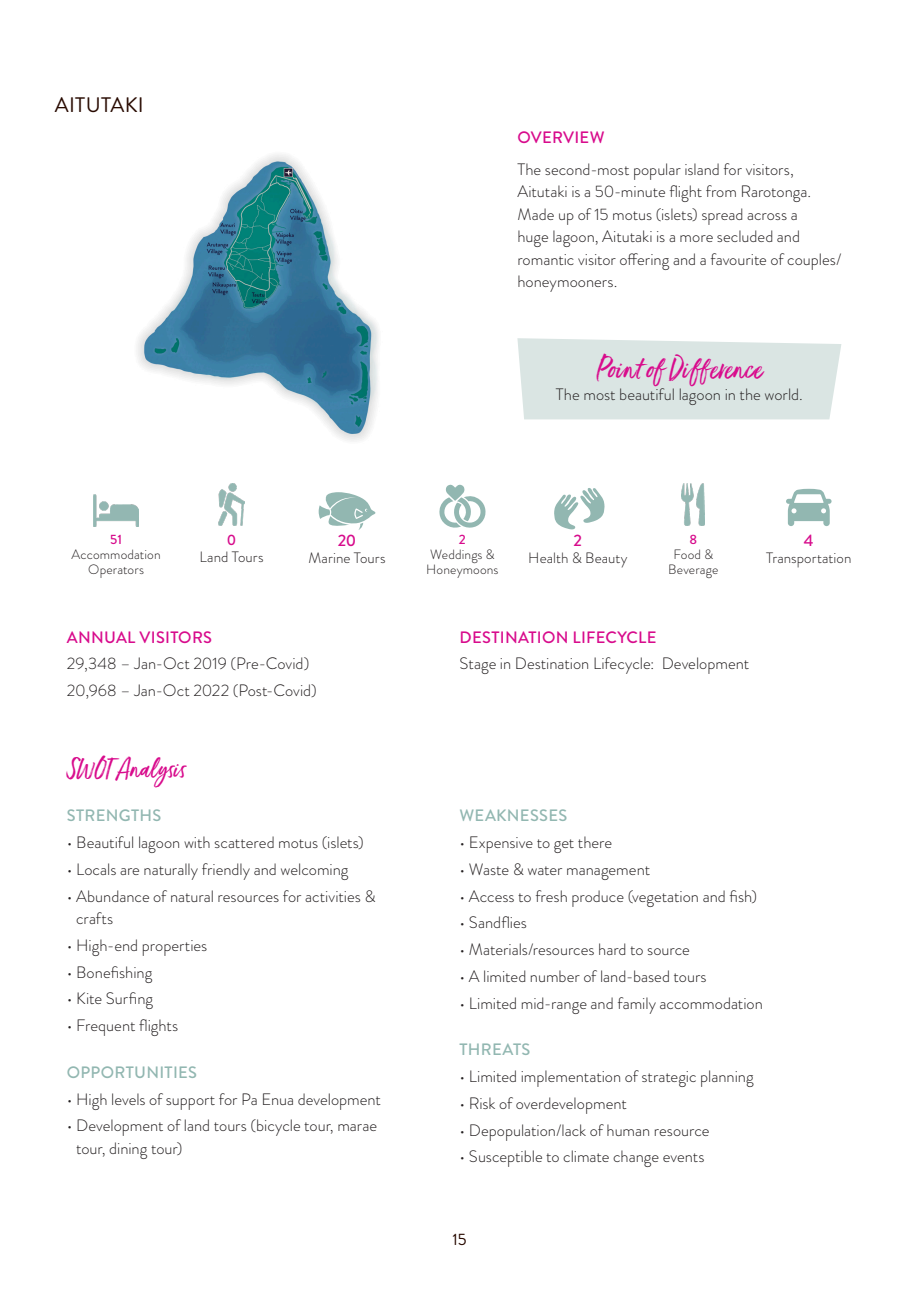
<style>
.page{position:relative;width:919px;height:1289px;background:#fff}
.page>*{position:absolute;margin:0;border:0;box-sizing:border-box;transform-origin:0 0}
.t1{font:27px "Ernestand Emily Slanted";letter-spacing:.015em;color:#d80b8c}
.Figure_title{font:24px "Ernestand Emily Slanted";color:#d80b8c}
.Header_2{font:21px "Brandon Grotesque";letter-spacing:.015em;color:#280a00}
.Body_text_bullet_lis{font:300 16.5px/22.5px "Brandon Grotesque";color:#231f20}
.Body_text{font:300 16.5px/22.5px "Brandon Grotesque";color:#231f20}
.Figure_title-2{font:500 16.5px "Brandon Grotesque";letter-spacing:.015em;color:#d80b8c}
.Teal_Caps_Subhead{font:500 16.5px "Brandon Grotesque";letter-spacing:.02em;color:#92b7b1}
.Figure_label{font:500 16.5px "Brandon Grotesque";letter-spacing:.02em;color:#92b7b1}
.Body_text-2{font:500 16.5px "Brandon Grotesque";color:#d70c8c}
.t2{font:16.5px "Brandon Grotesque";color:#280a00}
.Body_text-3{font:300 15px "Brandon Grotesque";letter-spacing:.005em;color:#231f20}
.Body_text-4{font:500 15px "Brandon Grotesque";color:#d70c8c}
.Body_text-5{font:300 13.5px/15px "Brandon Grotesque";letter-spacing:.01em;color:#231f20;text-align:center}
.Body_text-6{font:500 13.5px "Brandon Grotesque";color:#d70c8c}
.s1{font-weight:500;color:#d70c8c}
</style>
<div class="page">
<img style="left:93px;top:494px;width:46px;height:32px">
<img style="left:218px;top:484px;width:27px;height:41px">
<img style="left:681px;top:484px;width:23px;height:41px">
<img style="left:137px;top:154px;width:242px;height:287px">
<svg style="left:517px;top:338px;width:324px;height:81px"></svg>
<svg style="left:439px;top:484px;width:47px;height:44px"></svg>
<svg style="left:786px;top:489px;width:45px;height:37px"></svg>
<svg style="left:318px;top:492px;width:57px;height:38px"></svg>
<svg style="left:554px;top:488px;width:50px;height:41px"></svg>
<p class="Header_2" style="left:55px;top:91px;width:90px">AITUTAKI</p>
<p class="Figure_title-2" style="left:517px;top:126px;width:89px">OVERVIEW</p>
<p class="Body_text" style="left:517px;top:158px;width:325px">The second-most popular island for visitors, Aitutaki is a 50-minute flight from Rarotonga.<br>Made up of 15 motus (islets) spread across a<br>huge lagoon, Aitutaki is a more secluded and romantic visitor offering and a favourite of couples/ honeymooners.</p>
<p class="t1" style="left:596px;top:352px;width:167px">Point of Difference</p>
<p class="Body_text" style="left:556px;top:383px;width:248px">The most beautiful lagoon in the world.</p>
<p class="Body_text-5" style="left:71px;top:532px;width:91px"><span class="s1">51<br></span>Accommodation<br>Operators</p>
<p class="Body_text-4" style="left:227px;top:529px;width:11px">0</p>
<p class="Body_text-3" style="left:199px;top:546px;width:65px">Land Tours</p>
<p class="Body_text-2" style="left:337px;top:529px;width:20px">20</p>
<p class="Body_text-3" style="left:308px;top:547px;width:79px">Marine Tours</p>
<p class="Figure_title-2" style="left:67px;top:625px;width:147px">ANNUAL VISITORS</p>
<p class="Body_text_bullet_lis" style="left:67px;top:652px;width:244px">29,348 – Jan-Oct 2019 (Pre-Covid)</p>
<p class="Body_text_bullet_lis" style="left:67px;top:679px;width:252px">20,968 – Jan-Oct 2022 (Post-Covid)</p>
<p class="Figure_title" style="left:67px;top:753px;width:120px">SWOT Analysis</p>
<p class="Teal_Caps_Subhead" style="left:67px;top:804px;width:96px">STRENGTHS</p>
<p class="Body_text_bullet_lis" style="left:67px;top:831px;width:298px">• Beautiful lagoon with scattered motus (islets)</p>
<p class="Body_text_bullet_lis" style="left:67px;top:857px;width:283px">• Locals are naturally friendly and welcoming</p>
<p class="Body_text_bullet_lis" style="left:76px;top:884px;width:301px;text-indent:-9px">• Abundance of natural resources for activities &amp; crafts</p>
<p class="Body_text_bullet_lis" style="left:67px;top:933px;width:142px">• High-end properties</p>
<p class="Body_text_bullet_lis" style="left:67px;top:960px;width:87px">• Bonefishing</p>
<p class="Body_text_bullet_lis" style="left:67px;top:987px;width:88px">• Kite Surfing</p>
<p class="Body_text_bullet_lis" style="left:67px;top:1014px;width:113px">• Frequent flights</p>
<p class="Teal_Caps_Subhead" style="left:67px;top:1060px;width:132px">OPPORTUNITIES</p>
<p class="Body_text_bullet_lis" style="left:67px;top:1087px;width:316px">• High levels of support for Pa Enua development</p>
<p class="Body_text_bullet_lis" style="left:76px;top:1114px;width:302px;text-indent:-9px">• Development of land tours (bicycle tour, marae tour, dining tour)</p>
<p class="Body_text-6" style="left:459px;top:530px;width:8px">2</p>
<p class="Body_text-5" style="left:426px;top:547px;width:74px;text-align:left">Weddings &amp;<br>Honeymoons</p>
<p class="Body_text-2" style="left:573px;top:529px;width:10px">2</p>
<p class="Body_text-3" style="left:528px;top:547px;width:101px">Health &amp; Beauty</p>
<p class="Body_text-6" style="left:689px;top:530px;width:9px">8</p>
<p class="Body_text-5" style="left:668px;top:547px;width:52px">Food &amp;<br>Beverage</p>
<p class="Body_text-2" style="left:803px;top:529px;width:11px">4</p>
<p class="Body_text-3" style="left:766px;top:547px;width:87px">Transportation</p>
<p class="Figure_title-2" style="left:459px;top:625px;width:198px">DESTINATION LIFECYCLE</p>
<p class="Body_text_bullet_lis" style="left:459px;top:652px;width:291px">Stage in Destination Lifecycle: Development</p>
<p class="Figure_label" style="left:459px;top:804px;width:109px">WEAKNESSES</p>
<p class="Body_text_bullet_lis" style="left:459px;top:831px;width:154px">• Expensive to get there</p>
<p class="Body_text_bullet_lis" style="left:459px;top:857px;width:192px">• Waste &amp; water management</p>
<p class="Body_text_bullet_lis" style="left:459px;top:884px;width:299px">• Access to fresh produce (vegetation and fish)</p>
<p class="Body_text_bullet_lis" style="left:459px;top:911px;width:69px">• Sandflies</p>
<p class="Body_text_bullet_lis" style="left:459px;top:938px;width:232px">• Materials/resources hard to source</p>
<p class="Body_text_bullet_lis" style="left:459px;top:964px;width:249px">• A limited number of land-based tours</p>
<p class="Body_text_bullet_lis" style="left:459px;top:991px;width:305px">• Limited mid-range and family accommodation</p>
<p class="Figure_label" style="left:459px;top:1038px;width:72px">THREATS</p>
<p class="Body_text_bullet_lis" style="left:459px;top:1065px;width:296px">• Limited implementation of strategic planning</p>
<p class="Body_text_bullet_lis" style="left:459px;top:1091px;width:169px">• Risk of overdevelopment</p>
<p class="Body_text_bullet_lis" style="left:459px;top:1118px;width:251px">• Depopulation/lack of human resource</p>
<p class="Body_text_bullet_lis" style="left:459px;top:1145px;width:246px">• Susceptible to climate change events</p>
<p class="t2" style="left:452px;top:1228px;width:16px">15</p>
</div>
